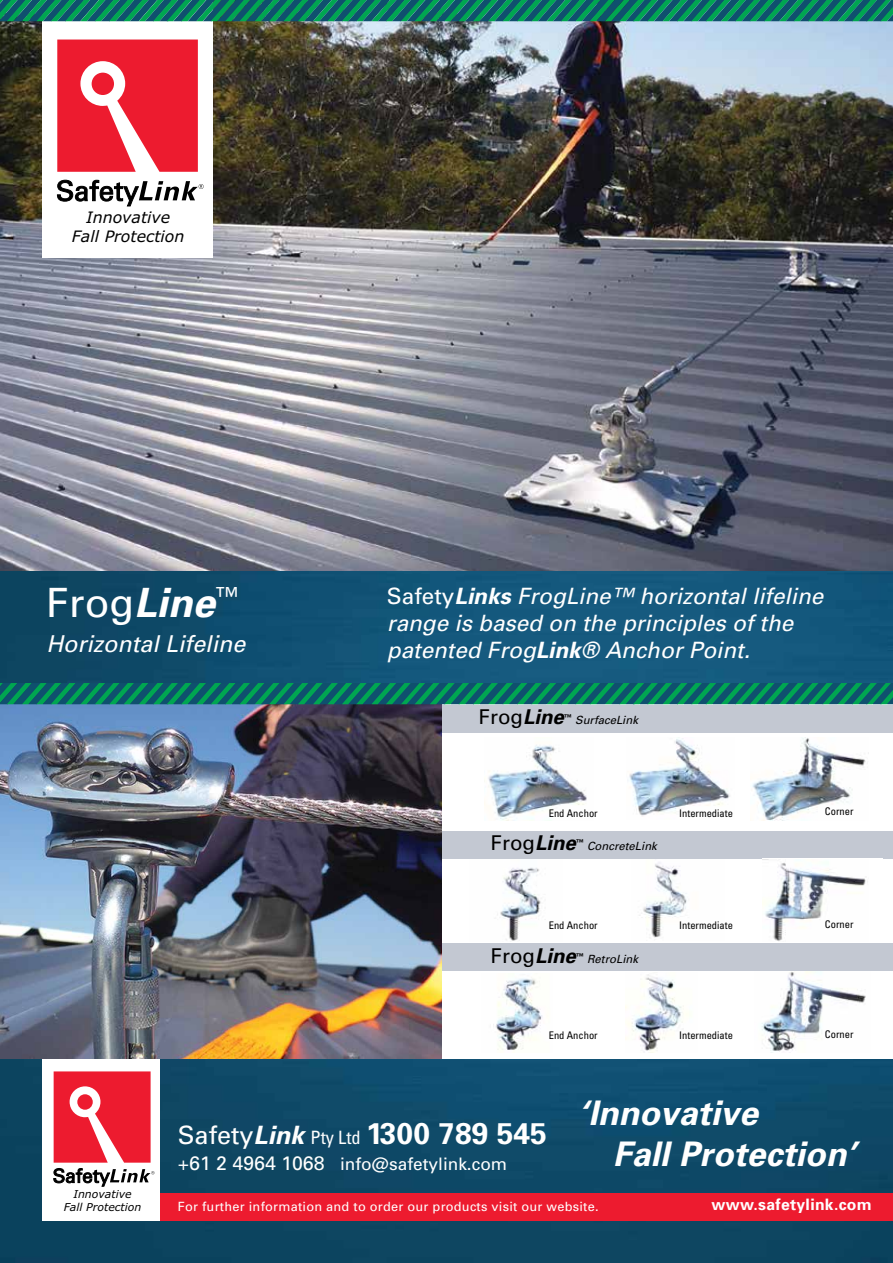
<style>
.page{position:relative;width:893px;height:1263px;background:#fff}
.page>*{position:absolute;margin:0;border:0;box-sizing:border-box;transform-origin:0 0}
.t1{font:40.35px "Univers";color:#fff}
.t2{font:italic 700 33.9px/40.7px "Univers";color:#fff}
.t3{font:700 30px "Univers";color:#fff}
.t4{font:italic 23.25px "Univers";color:#fff}
.t5{font:italic 22.5px/27px "Univers";color:#fff}
.t6{font:20.4px "Univers";color:#000}
.t7{font:17.25px "Univers";color:#fff}
.t8{font:italic 15.75px/18.9px "Verdana";color:#000;text-align:center}
.t9{font:700 15.75px "Univers";letter-spacing:.02em;color:#fff}
.t10{font:12.75px "Univers";letter-spacing:.02em;color:#fff}
.t11{font:italic 11.4px "Univers";color:#000}
.t12{font:italic 10.95px/13px "Verdana";color:#000;text-align:center}
.t13{font:condensed 10.5px "Univers";color:#000}
.s1{font-weight:700;font-style:italic}
.s2{font-style:normal}
.s3{font-weight:700}
.s4{font-weight:400;font-size:25.35px}
.s5{font-style:italic;font-size:25.35px}
.s6{font-weight:400;font-stretch:condensed;font-size:18.45px}
.s7{font-size:19.5px}
</style>
<div class="page">
<img style="left:0;top:570px;width:893px;height:693px">
<img style="left:0;top:21px;width:893px;height:549px">
<div style="left:43px;top:0;width:170px;height:257px;background:#fff"></div>
<svg style="left:57px;top:40px;width:141px;height:132px;background:#ef3a4b"></svg>
<div style="left:92px;top:73px;width:22px;height:22px;background:#ed1b2f;border-radius:50%"></div>
<svg style="left:57px;top:180px;width:147px;height:26px"></svg>
<img style="left:0;top:704px;width:442px;height:355px">
<div style="left:442px;top:704px;width:451px;height:355px;background:#fff"></div>
<svg style="left:0;top:683px;width:893px;height:21px;background:#087461"></svg>
<svg style="left:0;top:0;width:893px;height:21px;background:#0c7663"></svg>
<div style="left:141px;top:1193px;width:752px;height:27px;background:#ed1b2f"></div>
<div style="left:43px;top:1059px;width:117px;height:161px;background:#fff"></div>
<svg style="left:53px;top:1071px;width:101px;height:115px"></svg>
<img style="left:488px;top:745px;width:99px;height:75px">
<img style="left:629px;top:738px;width:101px;height:78px">
<img style="left:752px;top:737px;width:114px;height:83px">
<img style="left:497px;top:867px;width:44px;height:74px">
<img style="left:639px;top:862px;width:48px;height:76px">
<img style="left:493px;top:978px;width:49px;height:72px">
<img style="left:625px;top:974px;width:64px;height:79px">
<img style="left:761px;top:971px;width:105px;height:81px">
<div style="left:442px;top:706px;width:451px;height:27px;background:#c3c8d2"></div>
<div style="left:442px;top:831px;width:451px;height:27px;background:#c3c8d2"></div>
<div style="left:442px;top:943px;width:451px;height:27px;background:#c3c8d2"></div>
<img style="left:762px;top:863px;width:106px;height:78px">
<p class="t8" style="left:72px;top:207px;width:114px">Innovative<br>Fall Protection</p>
<h1 class="t1" style="left:47px;top:579px;width:193px">Frog<span class="s1">Line</span><sup>™</sup></h1>
<p class="t4" style="left:47px;top:631px;width:200px">Horizontal Lifeline</p>
<p class="t5" style="left:387px;top:583px;width:438px"><span class="s2">Safety</span><span class="s3">Links</span> FrogLine™ horizontal lifeline range is based on the principles of the patented Frog<span class="s3">Link</span>® Anchor Point.</p>
<p class="t6" style="left:479px;top:705px;width:86px">Frog<span class="s1">Line</span></p>
<p class="t11" style="left:564px;top:713px;width:76px"><sup>™</sup> SurfaceLink</p>
<p class="t13" style="left:549px;top:806px;width:50px">End Anchor</p>
<p class="t13" style="left:679px;top:806px;width:55px">Intermediate</p>
<p class="t13" style="left:825px;top:805px;width:30px">Corner</p>
<p class="t6" style="left:491px;top:830px;width:86px">Frog<span class="s1">Line</span></p>
<p class="t11" style="left:576px;top:839px;width:83px"><sup>™</sup> ConcreteLink</p>
<p class="t13" style="left:549px;top:919px;width:50px">End Anchor</p>
<p class="t13" style="left:679px;top:919px;width:55px">Intermediate</p>
<p class="t13" style="left:825px;top:917px;width:30px">Corner</p>
<p class="t6" style="left:491px;top:944px;width:86px">Frog<span class="s1">Line</span></p>
<p class="t11" style="left:576px;top:952px;width:64px"><sup>™</sup> RetroLink</p>
<p class="t13" style="left:549px;top:1029px;width:50px">End Anchor</p>
<p class="t13" style="left:679px;top:1029px;width:55px">Intermediate</p>
<p class="t13" style="left:825px;top:1027px;width:30px">Corner</p>
<h3 class="t3" style="left:178px;top:1115px;width:371px"><span class="s4">Safety</span><span class="s5">Link</span> <span class="s6">Pty Ltd</span> 1300 789 545</h3>
<p class="t7" style="left:178px;top:1154px;width:331px"><span class="s7">+61 2 4964 1068</span> info@safetylink.com</p>
<h2 class="t2" style="left:613px;top:1093px;width:244px;text-indent:-34px">‘Innovative<br>Fall Protection’</h2>
<p class="t12" style="left:64px;top:1187px;width:79px">Innovative<br>Fall Protection</p>
<p class="t10" style="left:178px;top:1199px;width:422px">For further information and to order our products visit our website.</p>
<p class="t9" style="left:711px;top:1195px;width:162px">www.safetylink.com</p>
</div>
